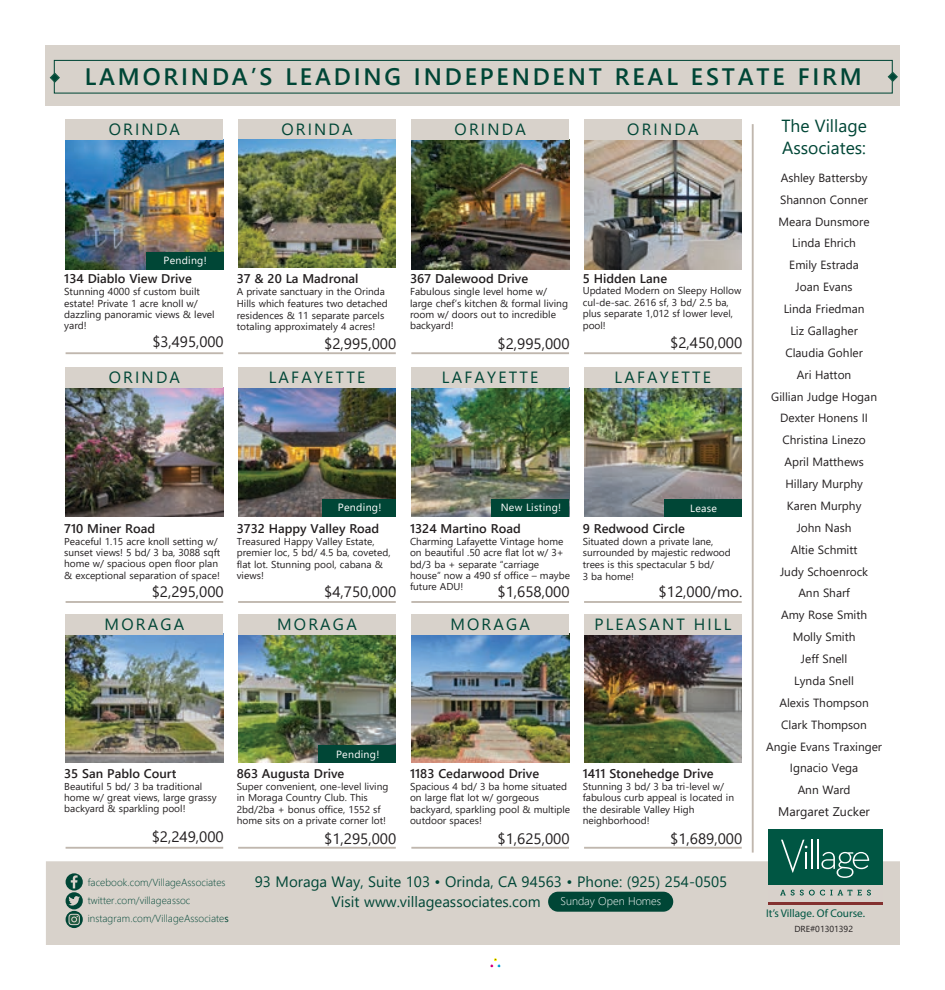
<style>
.page{position:relative;width:945px;height:990px;background:#fff}
.page>*{position:absolute;margin:0;border:0;box-sizing:border-box;transform-origin:0 0}
.t1{font:600 23.75px "Segoe UI";letter-spacing:.12em;color:#004636}
.t2{font:17.5px/22.5px "Segoe UI";color:#004636}
.t3{font:16.25px "Segoe UI";letter-spacing:.135em;color:#004636}
.t4{font:15px "Segoe UI";color:#231f20}
.t5{font:15px/20px "Segoe UI";color:#004636}
.t6{font:600 12.62px "Segoe UI";color:#231f20}
.t7{font:12.5px "Segoe UI";color:#231f20}
.t8{font:11.88px/21.9px "Segoe UI";color:#231f20;text-align:center}
.t9{font:11.25px "Myriad Pro";color:#005643}
.t10{font:300 11.25px "Segoe UI";color:#fff}
.t11{font:10.5px "Segoe UI";letter-spacing:.025em;color:#fff}
.t12{font:10.38px "Segoe UI";letter-spacing:.025em;color:#fff}
.t13{font:300 10.25px "Segoe UI";letter-spacing:.005em;color:#004636}
.t14{font:10.12px/11.4px "Segoe UI";color:#231f20}
.t15{font:10px/11.4px "Segoe UI";color:#231f20}
.t16{font:8.75px "Segoe UI";color:#231f20}
.s1{font-weight:400}
</style>
<div class="page">
<div style="left:490px;top:958px;width:11px;height:10px;border:1px solid #fff"></div>
<div style="left:45px;top:45px;width:855px;height:60px;background:#d8d2cb"></div>
<div style="left:54px;top:60px;width:839px;height:34px;border:1px solid #004636"></div>
<div style="left:46px;top:861px;width:854px;height:84px;background:#d8d2cb"></div>
<svg style="left:887px;top:71px;width:11px;height:12px"></svg>
<svg style="left:49px;top:72px;width:11px;height:12px"></svg>
<svg style="left:66px;top:873px;width:17px;height:55px"></svg>
<div style="left:768px;top:884px;width:115px;height:19px;background:#d8d1cb"></div>
<div style="left:768px;top:830px;width:115px;height:55px;background:#005643"></div>
<hr style="left:768px;top:902px;width:115px;height:3px;background:#833130">
<svg style="left:780px;top:890px;width:91px;height:6px"></svg>
<svg style="left:781px;top:840px;width:32px;height:33px"></svg>
<hr style="left:817px;top:840px;width:2px;height:29px;background:#fff">
<svg style="left:821px;top:852px;width:48px;height:26px"></svg>
<div style="left:548px;top:892px;width:125px;height:20px;background:#004636;border-radius:10px"></div>
<hr style="left:752px;top:124px;width:2px;height:729px;background:#c0b7ae">
<hr style="left:66px;top:352px;width:157px;height:2px;background:#c0b7ae">
<hr style="left:66px;top:601px;width:157px;height:2px;background:#c0b7ae">
<hr style="left:66px;top:847px;width:157px;height:2px;background:#c0b7ae">
<hr style="left:411px;top:352px;width:158px;height:2px;background:#c0b7ae">
<hr style="left:411px;top:601px;width:158px;height:2px;background:#c0b7ae">
<hr style="left:411px;top:847px;width:158px;height:2px;background:#c0b7ae">
<hr style="left:238px;top:352px;width:158px;height:2px;background:#c0b7ae">
<hr style="left:238px;top:601px;width:158px;height:2px;background:#c0b7ae">
<hr style="left:238px;top:847px;width:158px;height:2px;background:#c0b7ae">
<hr style="left:584px;top:352px;width:158px;height:2px;background:#c0b7ae">
<hr style="left:584px;top:601px;width:158px;height:2px;background:#c0b7ae">
<hr style="left:584px;top:847px;width:158px;height:2px;background:#c0b7ae">
<img style="left:66px;top:140px;width:157px;height:129px">
<div style="left:66px;top:120px;width:157px;height:20px;background:#d8d2cb"></div>
<div style="left:238px;top:120px;width:158px;height:20px;background:#d8d2cb"></div>
<img style="left:411px;top:140px;width:158px;height:129px">
<div style="left:411px;top:120px;width:158px;height:20px;background:#d8d2cb"></div>
<img style="left:584px;top:140px;width:158px;height:129px">
<div style="left:584px;top:120px;width:158px;height:20px;background:#d8d2cb"></div>
<img style="left:238px;top:388px;width:158px;height:128px">
<img style="left:411px;top:388px;width:158px;height:128px">
<div style="left:411px;top:367px;width:158px;height:21px;background:#d8d2cb"></div>
<div style="left:238px;top:367px;width:158px;height:21px;background:#d8d2cb"></div>
<div style="left:492px;top:499px;width:77px;height:17px;background:#004636"></div>
<img style="left:584px;top:388px;width:158px;height:128px">
<div style="left:584px;top:367px;width:158px;height:21px;background:#d8d2cb"></div>
<img style="left:66px;top:388px;width:157px;height:128px">
<div style="left:66px;top:367px;width:157px;height:21px;background:#d8d2cb"></div>
<img style="left:584px;top:635px;width:158px;height:128px">
<img style="left:66px;top:635px;width:157px;height:128px">
<img style="left:238px;top:635px;width:158px;height:128px">
<img style="left:411px;top:635px;width:158px;height:128px">
<div style="left:66px;top:614px;width:157px;height:21px;background:#d8d2cb"></div>
<div style="left:411px;top:614px;width:158px;height:21px;background:#d8d2cb"></div>
<div style="left:584px;top:614px;width:158px;height:21px;background:#d8d2cb"></div>
<div style="left:238px;top:614px;width:158px;height:21px;background:#d8d2cb"></div>
<div style="left:318px;top:746px;width:78px;height:17px;background:#004636"></div>
<div style="left:146px;top:252px;width:77px;height:17px;background:#004636"></div>
<div style="left:664px;top:499px;width:78px;height:17px;background:#004636"></div>
<img style="left:239px;top:140px;width:156px;height:128px">
<div style="left:322px;top:499px;width:74px;height:17px;background:#004636"></div>
<h1 class="t1" style="left:85px;top:54px;width:779px">LAMORINDA’S LEADING INDEPENDENT REAL ESTATE FIRM</h1>
<h3 class="t3" style="left:109px;top:114px;width:73px">ORINDA</h3>
<h2 class="t2" style="left:781px;top:113px;width:87px">The Village<br>Associates:</h2>
<p class="t8" style="left:766px;top:166px;width:117px">Ashley Battersby<br>Shannon Conner<br>Meara Dunsmore<br>Linda Ehrich<br>Emily Estrada<br>Joan Evans<br>Linda Friedman<br>Liz Gallagher<br>Claudia Gohler<br>Ari Hatton<br>Gillian Judge Hogan<br>Dexter Honens II<br>Christina Linezo<br>April Matthews<br>Hillary Murphy<br>Karen Murphy<br>John Nash<br>Altie Schmitt<br>Judy Schoenrock<br>Ann Sharf<br>Amy Rose Smith<br>Molly Smith<br>Jeff Snell<br>Lynda Snell<br>Alexis Thompson<br>Clark Thompson<br>Angie Evans Traxinger<br>Ignacio Vega<br>Ann Ward</p>
<p class="t7" style="left:778px;top:800px;width:93px">Margaret Zucker</p>
<h3 class="t3" style="left:281px;top:114px;width:73px">ORINDA</h3>
<h3 class="t3" style="left:455px;top:114px;width:73px">ORINDA</h3>
<h3 class="t3" style="left:627px;top:114px;width:73px">ORINDA</h3>
<p class="t12" style="left:164px;top:251px;width:45px">Pending!</p>
<p class="t6" style="left:410px;top:267px;width:120px">367 Dalewood Drive</p>
<p class="t14" style="left:410px;top:285px;width:160px">Fabulous single level home w/ large chef’s kitchen &amp; formal living room w/ doors out to incredible backyard!</p>
<p class="t6" style="left:64px;top:267px;width:129px">134 Diablo View Drive</p>
<p class="t14" style="left:64px;top:285px;width:152px">Stunning 4000 sf custom built estate! Private 1 acre knoll w/ dazzling panoramic views &amp; level yard!</p>
<h3 class="t4" style="left:152px;top:328px;width:73px">$3,495,000</h3>
<p class="t6" style="left:237px;top:267px;width:123px">37 &amp; 20 La Madronal</p>
<p class="t15" style="left:237px;top:285px;width:153px">A private sanctuary in the Orinda Hills which features two detached residences &amp; 11 separate parcels totaling approximately 4 acres!</p>
<p class="t6" style="left:583px;top:267px;width:86px">5 Hidden Lane</p>
<p class="t15" style="left:583px;top:284px;width:160px">Updated Modern on Sleepy Hollow cul-de-sac. 2616 sf, 3 bd/ 2.5 ba, plus separate 1,012 sf lower level, pool!</p>
<h3 class="t4" style="left:670px;top:329px;width:74px">$2,450,000</h3>
<h3 class="t4" style="left:324px;top:330px;width:74px">$2,995,000</h3>
<h3 class="t4" style="left:497px;top:330px;width:74px">$2,995,000</h3>
<h3 class="t3" style="left:109px;top:362px;width:73px">ORINDA</h3>
<h3 class="t3" style="left:269px;top:362px;width:98px">LAFAYETTE</h3>
<h3 class="t3" style="left:442px;top:362px;width:98px">LAFAYETTE</h3>
<h3 class="t3" style="left:615px;top:362px;width:98px">LAFAYETTE</h3>
<p class="t11" style="left:338px;top:497px;width:45px">Pending!</p>
<p class="t12" style="left:690px;top:498px;width:28px">Lease</p>
<p class="t12" style="left:501px;top:498px;width:62px">New Listing!</p>
<p class="t6" style="left:64px;top:516px;width:92px">710 Miner Road</p>
<p class="t15" style="left:64px;top:535px;width:158px">Peaceful 1.15 acre knoll setting w/ sunset views! 5 bd/ 3 ba, 3088 sqft home w/ spacious open floor plan &amp; exceptional separation of space!</p>
<h3 class="t4" style="left:152px;top:577px;width:74px">$2,295,000</h3>
<p class="t6" style="left:237px;top:516px;width:144px">3732 Happy Valley Road</p>
<p class="t15" style="left:237px;top:535px;width:155px">Treasured Happy Valley Estate, premier loc, 5 bd/ 4.5 ba, coveted, flat lot. Stunning pool, cabana &amp; views!</p>
<p class="t6" style="left:410px;top:516px;width:112px">1324 Martino Road</p>
<p class="t15" style="left:410px;top:535px;width:161px">Charming Lafayette Vintage home on beautiful .50 acre flat lot w/ 3+ bd/3 ba + separate “carriage house” now a 490 sf office – maybe future ADU!</p>
<p class="t6" style="left:583px;top:516px;width:104px">9 Redwood Circle</p>
<p class="t15" style="left:583px;top:535px;width:150px">Situated down a private lane, surrounded by majestic redwood trees is this spectacular 5 bd/<br>3 ba home!</p>
<h3 class="t4" style="left:324px;top:577px;width:74px">$4,750,000</h3>
<h3 class="t4" style="left:497px;top:577px;width:74px">$1,658,000</h3>
<h3 class="t4" style="left:659px;top:577px;width:85px">$12,000/mo.</h3>
<h3 class="t3" style="left:105px;top:609px;width:81px">MORAGA</h3>
<h3 class="t3" style="left:277px;top:609px;width:81px">MORAGA</h3>
<h3 class="t3" style="left:450px;top:609px;width:81px">MORAGA</h3>
<h3 class="t3" style="left:594px;top:609px;width:139px">PLEASANT HILL</h3>
<p class="t12" style="left:336px;top:744px;width:45px">Pending!</p>
<p class="t6" style="left:64px;top:761px;width:114px">35 San Pablo Court</p>
<p class="t15" style="left:64px;top:780px;width:154px">Beautiful 5 bd/ 3 ba traditional home w/ great views, large grassy backyard &amp; sparkling pool!</p>
<h3 class="t4" style="left:152px;top:823px;width:74px">$2,249,000</h3>
<h3 class="t4" style="left:324px;top:825px;width:74px">$1,295,000</h3>
<h3 class="t4" style="left:497px;top:825px;width:74px">$1,625,000</h3>
<h3 class="t4" style="left:670px;top:825px;width:74px">$1,689,000</h3>
<p class="t6" style="left:410px;top:761px;width:131px">1183 Cedarwood Drive</p>
<p class="t15" style="left:410px;top:780px;width:162px">Spacious 4 bd/ 3 ba home situated on large flat lot w/ gorgeous backyard, sparkling pool &amp; multiple outdoor spaces!</p>
<p class="t6" style="left:583px;top:761px;width:132px">1411 Stonehedge Drive</p>
<p class="t15" style="left:583px;top:780px;width:153px">Stunning 3 bd/ 3 ba tri-level w/ fabulous curb appeal is located in the desirable Valley High neighborhood!</p>
<p class="t6" style="left:237px;top:761px;width:109px">863 Augusta Drive</p>
<p class="t15" style="left:237px;top:780px;width:153px">Super convenient, one-level living in Moraga Country Club. This<br>2bd/2ba + bonus office, 1552 sf home sits on a private corner lot!</p>
<p class="t13" style="left:88px;top:872px;width:139px">facebook.com/VillageAssociates</p>
<p class="t13" style="left:88px;top:909px;width:143px">instagram.com/VillageAssociate<span class="s1">s</span></p>
<p class="t13" style="left:88px;top:890px;width:104px">twitter.com/villageassoc</p>
<h3 class="t5" style="left:332px;top:871px;width:397px;text-indent:-77px">93 Moraga Way, Suite 103 • Orinda, CA 94563 • Phone: (925) 254-0505<br>Visit www.villageassociates.com</h3>
<p class="t10" style="left:560px;top:890px;width:102px">Sunday Open Homes</p>
<p class="t9" style="left:766px;top:906px;width:101px">It’s Village. Of Course.</p>
<p class="t16" style="left:794px;top:920px;width:60px">DRE#01301392</p>
</div>
